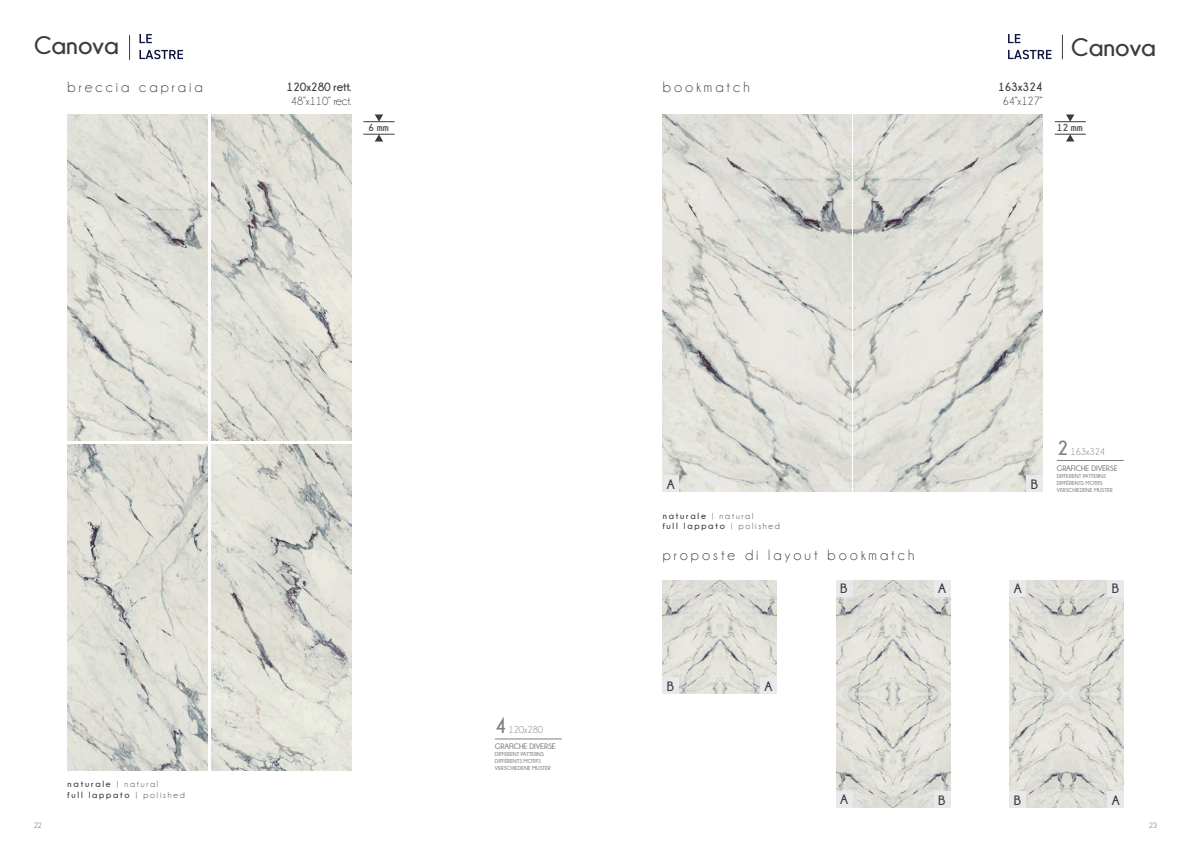
<style>
.page{position:relative;width:1191px;height:842px;background:#fff}
.page>*{position:absolute;margin:0;border:0;box-sizing:border-box;transform-origin:0 0}
.t1{font:700 25.3px "Champagne&Limousines";color:#3c3c3d}
.t2{font:15px "Champagne&Limousines";letter-spacing:.2em;color:#3c3c3d}
.t3{font:700 13.5px "Champagne&Limousines";color:#3c3c3d}
.t4{font:12px "Champagne&Limousines";letter-spacing:-.01em;color:#3c3c3d}
.t5{font:700 12px "Champagne&Limousines";letter-spacing:-.01em;color:#3c3c3d}
.t6{font:10.3px "Champagne&Limousines";letter-spacing:-.01em;color:#808083}
.t7{font:700 10.2px "Champagne&Limousines";color:#3c3c3d}
.t8{font:700 9px/10.8px "Champagne&Limousines";letter-spacing:.2em;color:#3c3c3d}
.t9{font:700 8px "Champagne&Limousines";letter-spacing:-.01em;color:#808083}
.t10{font:300 8px "DIN2014";color:#808083}
.t11{font:700 5.7px/7px "Champagne&Limousines";color:#808083}
.s1{font-weight:400}
.s2{font-weight:700;font-size:20.5px}
</style>
<div class="page">
<img style="left:68px;top:114px;width:140px;height:326px">
<img style="left:211px;top:114px;width:140px;height:326px">
<img style="left:68px;top:444px;width:140px;height:326px">
<img style="left:211px;top:444px;width:140px;height:326px">
<hr style="left:495px;top:738px;width:67px;height:1px;background:#808083">
<svg style="left:129px;top:35px;width:1px;height:25px"></svg>
<svg style="left:139px;top:50px;width:44px;height:9px"></svg>
<svg style="left:139px;top:34px;width:13px;height:9px"></svg>
<svg style="left:1062px;top:35px;width:1px;height:24px"></svg>
<svg style="left:1008px;top:50px;width:43px;height:9px"></svg>
<svg style="left:1008px;top:34px;width:12px;height:9px"></svg>
<img style="left:1009px;top:581px;width:114px;height:227px">
<img style="left:662px;top:581px;width:114px;height:113px">
<img style="left:836px;top:581px;width:114px;height:227px">
<hr style="left:1056px;top:460px;width:67px;height:1px;background:#808083">
<img style="left:662px;top:114px;width:189px;height:378px">
<img style="left:854px;top:114px;width:188px;height:378px">
<hr style="left:363px;top:121px;width:31px;height:1px;background:#3c3c3d">
<hr style="left:363px;top:134px;width:31px;height:1px;background:#3c3c3d">
<svg style="left:375px;top:114px;width:8px;height:8px"></svg>
<svg style="left:375px;top:134px;width:8px;height:8px"></svg>
<hr style="left:1054px;top:121px;width:31px;height:1px;background:#3c3c3d">
<hr style="left:1054px;top:134px;width:31px;height:1px;background:#3c3c3d">
<svg style="left:1066px;top:114px;width:8px;height:8px"></svg>
<svg style="left:1066px;top:134px;width:8px;height:8px"></svg>
<div style="left:760px;top:678px;width:16px;height:16px;background:#e9e9eb"></div>
<div style="left:662px;top:678px;width:16px;height:16px;background:#e9e9eb"></div>
<div style="left:934px;top:581px;width:16px;height:16px;background:#e9e9eb"></div>
<div style="left:836px;top:792px;width:16px;height:16px;background:#e9e9eb"></div>
<div style="left:836px;top:581px;width:16px;height:16px;background:#e9e9eb"></div>
<div style="left:934px;top:792px;width:16px;height:16px;background:#e9e9eb"></div>
<div style="left:1009px;top:581px;width:16px;height:16px;background:#e9e9eb"></div>
<div style="left:1107px;top:792px;width:16px;height:16px;background:#e9e9eb"></div>
<div style="left:1107px;top:581px;width:16px;height:16px;background:#e9e9eb"></div>
<div style="left:1009px;top:792px;width:16px;height:16px;background:#e9e9eb"></div>
<div style="left:662px;top:476px;width:16px;height:16px;background:#e9e9eb"></div>
<div style="left:1026px;top:476px;width:16px;height:16px;background:#e9e9eb"></div>
<h1 class="t1" style="left:34px;top:32px;width:86px">Canova</h1>
<h1 class="t1" style="left:1071px;top:33px;width:86px">Canova</h1>
<h2 class="t2" style="left:68px;top:80px;width:136px">breccia capraia</h2>
<h3 class="t5" style="left:286px;top:80px;width:66px">120x280 rett.</h3>
<h3 class="t4" style="left:291px;top:95px;width:62px">48”x110” rect.</h3>
<h2 class="t2" style="left:662px;top:80px;width:89px">bookmatch</h2>
<h3 class="t5" style="left:998px;top:80px;width:46px">163x324</h3>
<h3 class="t4" style="left:1002px;top:95px;width:41px">64”x127”</h3>
<h3 class="t7" style="left:368px;top:122px;width:22px">6 mm</h3>
<h3 class="t7" style="left:1056px;top:122px;width:28px">12 mm</h3>
<h3 class="t8" style="left:68px;top:779px;width:119px">naturale <span class="s1">| natural<br></span>full lappato <span class="s1">| polished</span></h3>
<h3 class="t6" style="left:495px;top:725px;width:50px"><span class="s2">4</span> 120x280</h3>
<h3 class="t9" style="left:495px;top:742px;width:62px">GRAFICHE DIVERSE</h3>
<p class="t11" style="left:495px;top:751px;width:57px">DIFFERENT PATTERNS<br>DIFFÉRENTS MOTIFS<br>VERSCHIEDENE MUSTER</p>
<h3 class="t3" style="left:666px;top:476px;width:9px">A</h3>
<h3 class="t3" style="left:1030px;top:476px;width:9px">B</h3>
<h3 class="t8" style="left:662px;top:510px;width:119px">naturale <span class="s1">| natural<br></span>full lappato <span class="s1">| polished</span></h3>
<h2 class="t2" style="left:662px;top:548px;width:253px">proposte di layout bookmatch</h2>
<h3 class="t3" style="left:840px;top:581px;width:9px">B</h3>
<h3 class="t3" style="left:938px;top:581px;width:9px">A</h3>
<h3 class="t3" style="left:1013px;top:581px;width:9px">A</h3>
<h3 class="t6" style="left:1056px;top:446px;width:50px"><span class="s2">2</span> 163x324</h3>
<h3 class="t9" style="left:1056px;top:464px;width:62px">GRAFICHE DIVERSE</h3>
<p class="t11" style="left:1056px;top:472px;width:57px">DIFFERENT PATTERNS<br>DIFFÉRENTS MOTIFS<br>VERSCHIEDENE MUSTER</p>
<h3 class="t3" style="left:1111px;top:581px;width:9px">B</h3>
<h3 class="t3" style="left:666px;top:678px;width:9px">B</h3>
<h3 class="t3" style="left:764px;top:678px;width:9px">A</h3>
<h3 class="t3" style="left:840px;top:792px;width:9px">A</h3>
<h3 class="t3" style="left:938px;top:793px;width:9px">B</h3>
<h3 class="t3" style="left:1013px;top:793px;width:9px">B</h3>
<h3 class="t3" style="left:1111px;top:793px;width:9px">A</h3>
<h3 class="t10" style="left:34px;top:820px;width:9px">22</h3>
<h3 class="t10" style="left:1149px;top:820px;width:9px">23</h3>
</div>
